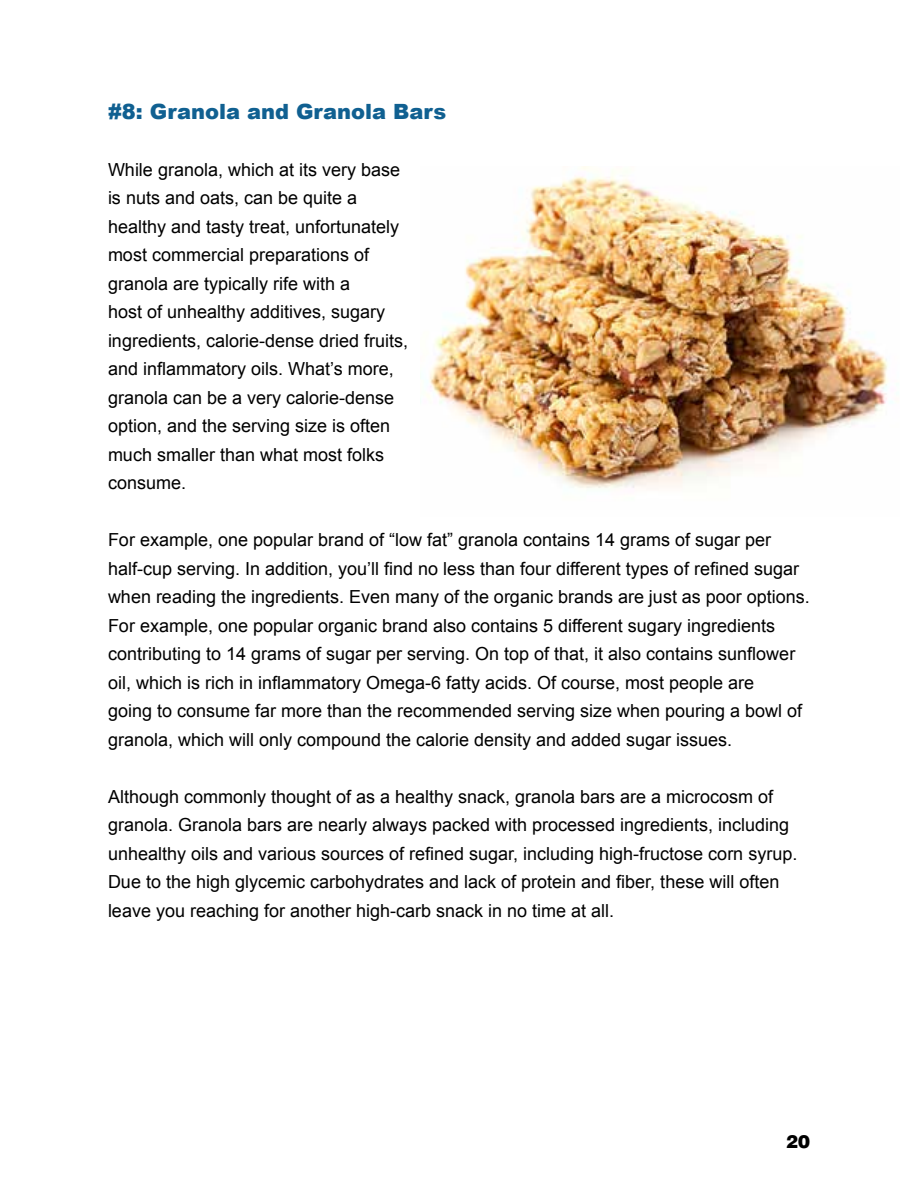
<style>
.page{position:relative;width:918px;height:1188px;background:#fff}
.page>*{position:absolute;margin:0;border:0;box-sizing:border-box;transform-origin:0 0}
.t1{font:900 21px "Arial";color:#106091}
.t2{font:18px/28.5px "Arial";color:#000}
.t3{font:900 18px "Swiss 721 BT";color:#000}
</style>
<div class="page">
<img style="left:426px;top:166px;width:467px;height:323px">
<p class="t1" style="left:108px;top:96px;width:340px">#8: Granola and Granola Bars</p>
<p class="t2" style="left:108px;top:155px;width:302px">While granola, which at its very base is nuts and oats, can be quite a healthy and tasty treat, unfortunately most commercial preparations of granola are typically rife with a<br>host of unhealthy additives, sugary ingredients, calorie-dense dried fruits, and inflammatory oils. What’s more, granola can be a very calorie-dense option, and the serving size is often much smaller than what most folks consume.</p>
<p class="t2" style="left:108px;top:526px;width:703px">For example, one popular brand of “low fat” granola contains 14 grams of sugar per half-cup serving. In addition, you’ll find no less than four different types of refined sugar when reading the ingredients. Even many of the organic brands are just as poor options.<br>For example, one popular organic brand also contains 5 different sugary ingredients contributing to 14 grams of sugar per serving. On top of that, it also contains sunflower oil, which is rich in inflammatory Omega-6 fatty acids. Of course, most people are<br>going to consume far more than the recommended serving size when pouring a bowl of granola, which will only compound the calorie density and added sugar issues.</p>
<p class="t2" style="left:108px;top:782px;width:691px">Although commonly thought of as a healthy snack, granola bars are a microcosm of granola. Granola bars are nearly always packed with processed ingredients, including unhealthy oils and various sources of refined sugar, including high-fructose corn syrup.<br>Due to the high glycemic carbohydrates and lack of protein and fiber, these will often leave you reaching for another high-carb snack in no time at all.</p>
<p class="t3" style="left:786px;top:1131px;width:25px">20</p>
</div>
